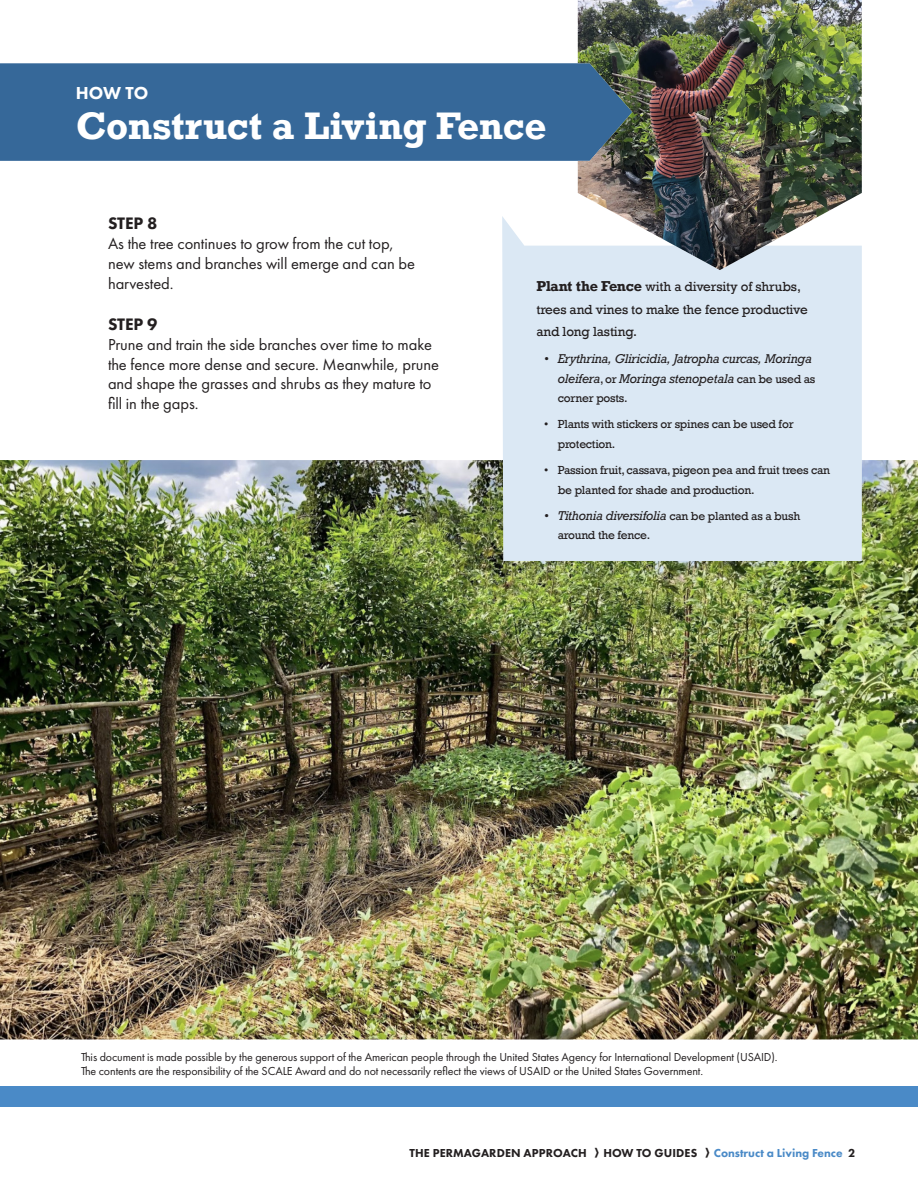
<style>
.page{position:relative;width:918px;height:1188px;background:#fff}
.page>*{position:absolute;margin:0;border:0;box-sizing:border-box;transform-origin:0 0}
.Heading_1{font:700 36px "Rockwell";color:#fff}
.Heading_1-2{font:800 18px "Futura PT";color:#fff}
.t1{font:800 17.25px "Futura PT";letter-spacing:-.01em;color:#231f20}
.Body{font:16.5px/19.8px "Futura PT";letter-spacing:-.005em;color:#231f20}
.maxi_mini_serif{font:13.5px/22.5px "Rockwell";letter-spacing:-.01em;color:#231f20}
.Body-2{font:12px/14.4px "Futura PT";letter-spacing:-.01em;color:#231f20}
.miniserif_bullets{font:12px/19.5px "Rockwell";letter-spacing:-.02em;color:#231f20}
.miniserif_bullets-2{font:italic 12px/19.5px "Rockwell";letter-spacing:-.02em;color:#231f20}
.t2{font:800 12px "Futura PT";letter-spacing:.01em;color:#231f20}
.t3{font:800 12px "Futura PT";color:#4a8ac7}
.s1{font-weight:700}
.s2{font-style:normal}
.s3{font-style:italic}
.s4{color:#231f20}
</style>
<div class="page">
<svg style="left:502px;top:216px;width:360px;height:244px;background:#dde9f4"></svg>
<div style="left:0;top:63px;width:578px;height:98px;background:#366899"></div>
<img style="left:578px;top:0;width:284px;height:270px">
<img style="left:0;top:460px;width:918px;height:580px">
<div style="left:0;top:1087px;width:918px;height:20px;background:#4a8ac7"></div>
<p class="Heading_1-2" style="left:76px;top:82px;width:74px">HOW TO</p>
<p class="Heading_1" style="left:76px;top:102px;width:472px">Construct a Living Fence</p>
<h2 class="t1" style="left:108px;top:213px;width:51px">STEP 8</h2>
<p class="Body" style="left:108px;top:233px;width:308px">As the tree continues to grow from the cut top, new stems and branches will emerge and can be harvested.</p>
<h2 class="t1" style="left:108px;top:313px;width:51px">STEP 9</h2>
<p class="Body" style="left:108px;top:334px;width:333px">Prune and train the side branches over time to make the fence more dense and secure. Meanwhile, prune and shape the grasses and shrubs as they mature to fill in the gaps.</p>
<p class="maxi_mini_serif" style="left:536px;top:275px;width:273px"><span class="s1">Plant the Fence</span> with a diversity of shrubs, trees and vines to make the fence productive and long lasting.</p>
<p class="miniserif_bullets-2" style="left:558px;top:349px;width:259px;text-indent:-14px">• Erythrina, Gliricidia, Jatropha curcas, Moringa oleifera<span class="s2">, or</span> Moringa stenopetala <span class="s2">can be used as corner posts.</span></p>
<p class="miniserif_bullets" style="left:558px;top:415px;width:237px;text-indent:-14px">• Plants with stickers or spines can be used for protection.</p>
<p class="miniserif_bullets" style="left:558px;top:461px;width:274px;text-indent:-14px">• Passion fruit, cassava, pigeon pea and fruit trees can be planted for shade and production.</p>
<p class="miniserif_bullets" style="left:558px;top:506px;width:244px;text-indent:-14px"><span class="s3">• Tithonia diversifolia</span> can be planted as a bush around the fence.</p>
<p class="Body-2" style="left:81px;top:1050px;width:698px">This document is made possible by the generous support of the American people through the United States Agency for International Development (USAID).<br>The contents are the responsibility of the SCALE Award and do not necessarily reflect the views of USAID or the United States Government.</p>
<p class="t2" style="left:409px;top:1146px;width:179px">THE PERMAGARDEN APPROACH</p>
<p class="t2" style="left:603px;top:1146px;width:96px">HOW TO GUIDES</p>
<p class="t3" style="left:714px;top:1146px;width:143px">Construct a Living Fence <span class="s4">2</span></p>
</div>
